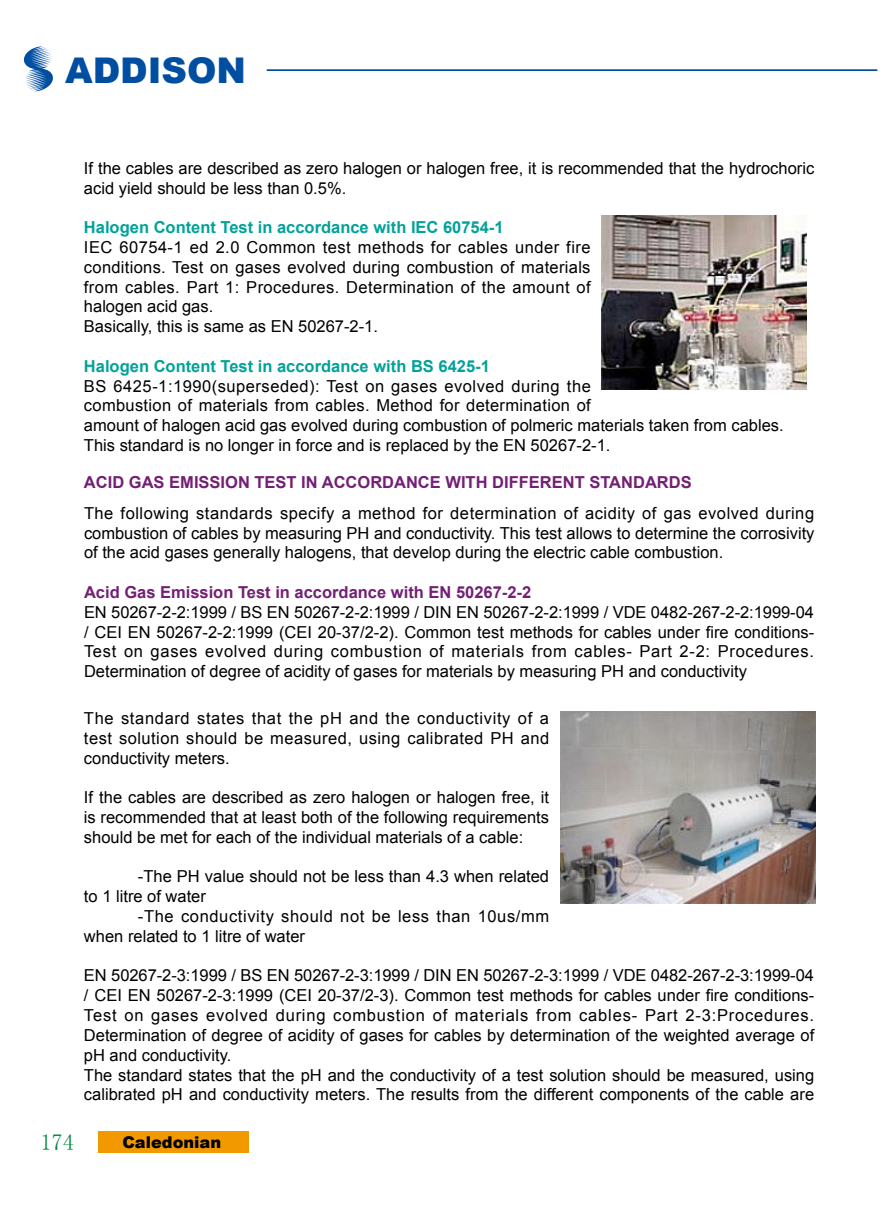
<style>
.page{position:relative;width:893px;height:1212px;background:#fff}
.page>*{position:absolute;margin:0;border:0;box-sizing:border-box;transform-origin:0 0}
.t1{font:900 35.4px "Arial";color:#004ea2}
.t2{font:22.5px "Sim Sun";color:#00873c}
.t3{font:16.5px/19.8px "Arial";color:#000}
.t4{font:16.5px/19.8px "Arial";letter-spacing:.02em;color:#000}
.t5{font:700 16.5px "Arial";color:#731f75}
.t6{font:700 16.5px "Arial";color:#00a29a}
.t7{font:16.5px/19.8px "Arial";letter-spacing:.035em;color:#000}
.t8{font:900 16.2px "Arial";color:#000}
</style>
<div class="page">
<hr style="left:267px;top:69px;width:610px;height:2px;background:#004ea2">
<svg style="left:23px;top:46px;width:30px;height:45px"></svg>
<div style="left:98px;top:1131px;width:151px;height:21px;background:#f39900"></div>
<img style="left:602px;top:216px;width:205px;height:174px">
<img style="left:560px;top:712px;width:255px;height:191px">
<h1 class="t1" style="left:65px;top:45px;width:182px">ADDISON</h1>
<p class="t3" style="left:84px;top:158px;width:732px">If the cables are described as zero halogen or halogen free, it is recommended that the hydrochoric acid yield should be less than 0.5%.</p>
<p class="t6" style="left:84px;top:217px;width:421px">Halogen content test in accordance with IEC 60754-1</p>
<p class="t4" style="left:84px;top:237px;width:508px">IEC 60754-1 ed 2.0 Common test methods for cables under fire conditions. Test on gases evolved during combustion of materials from cables. Part 1: Procedures. Determination of the amount of halogen acid gas.<br>Basically, this is same as EN 50267-2-1.</p>
<p class="t6" style="left:84px;top:355px;width:407px">Halogen content test in accordance with BS 6425-1</p>
<p class="t3" style="left:84px;top:376px;width:701px">BS 6425-1:1990(superseded): Test on gases evolved during the<br>combustion of materials from cables. Method for determination of<br>amount of halogen acid gas evolved during combustion of polmeric materials taken from cables.<br>This standard is no longer in force and is replaced by the EN 50267-2-1.</p>
<p class="t5" style="left:84px;top:471px;width:609px">Acid Gas Emission TEST In Accordance With Different Standards</p>
<p class="t3" style="left:84px;top:503px;width:732px;text-align:justify">The following standards specify a method for determination of acidity of gas evolved during combustion of cables by measuring PH and conductivity. This test allows to determine the corrosivity of the acid gases generally halogens, that develop during the electric cable combustion.</p>
<p class="t5" style="left:84px;top:581px;width:449px">Acid Gas Emission Test in accordance with EN 50267-2-2</p>
<p class="t3" style="left:84px;top:602px;width:732px;text-align:justify">EN 50267-2-2:1999 / BS EN 50267-2-2:1999 / DIN EN 50267-2-2:1999 / VDE 0482-267-2-2:1999-04 / CEI EN 50267-2-2:1999 (CEI 20-37/2-2). Common test methods for cables under fire conditions-Test on gases evolved during combustion of materials from cables- Part 2-2: Procedures.<br>Determination of degree of acidity of gases for materials by measuring PH and conductivity</p>
<p class="t3" style="left:84px;top:708px;width:467px;text-align:justify">The standard states that the pH and the conductivity of a test solution should be measured, using calibrated PH and conductivity meters.</p>
<p class="t3" style="left:84px;top:788px;width:467px;text-align:justify">If the cables are described as zero halogen or halogen free, it is recommended that at least both of the following requirements should be met for each of the individual materials of a cable:</p>
<p class="t3" style="left:84px;top:867px;width:467px;text-indent:54px">-The PH value should not be less than 4.3 when related to 1 litre of water</p>
<p class="t7" style="left:84px;top:906px;width:467px;text-indent:54px">-The conductivity should not be less than 10us/mm when related to 1 litre of water</p>
<p class="t3" style="left:84px;top:966px;width:732px">EN 50267-2-3:1999 / BS EN 50267-2-3:1999 / DIN EN 50267-2-3:1999 / VDE 0482-267-2-3:1999-04 / CEI EN 50267-2-3:1999 (CEI 20-37/2-3). Common test methods for cables under fire conditions-Test on gases evolved during combustion of materials from cables- Part 2-3:Procedures.<br>Determination of degree of acidity of gases for cables by determination of the weighted average of pH and conductivity.<br>The standard states that the pH and the conductivity of a test solution should be measured, using calibrated pH and conductivity meters. The results from the different components of the cable are</p>
<h2 class="t2" style="left:40px;top:1131px;width:35px">174</h2>
<p class="t8" style="left:122px;top:1130px;width:100px">Caledonian</p>
</div>
